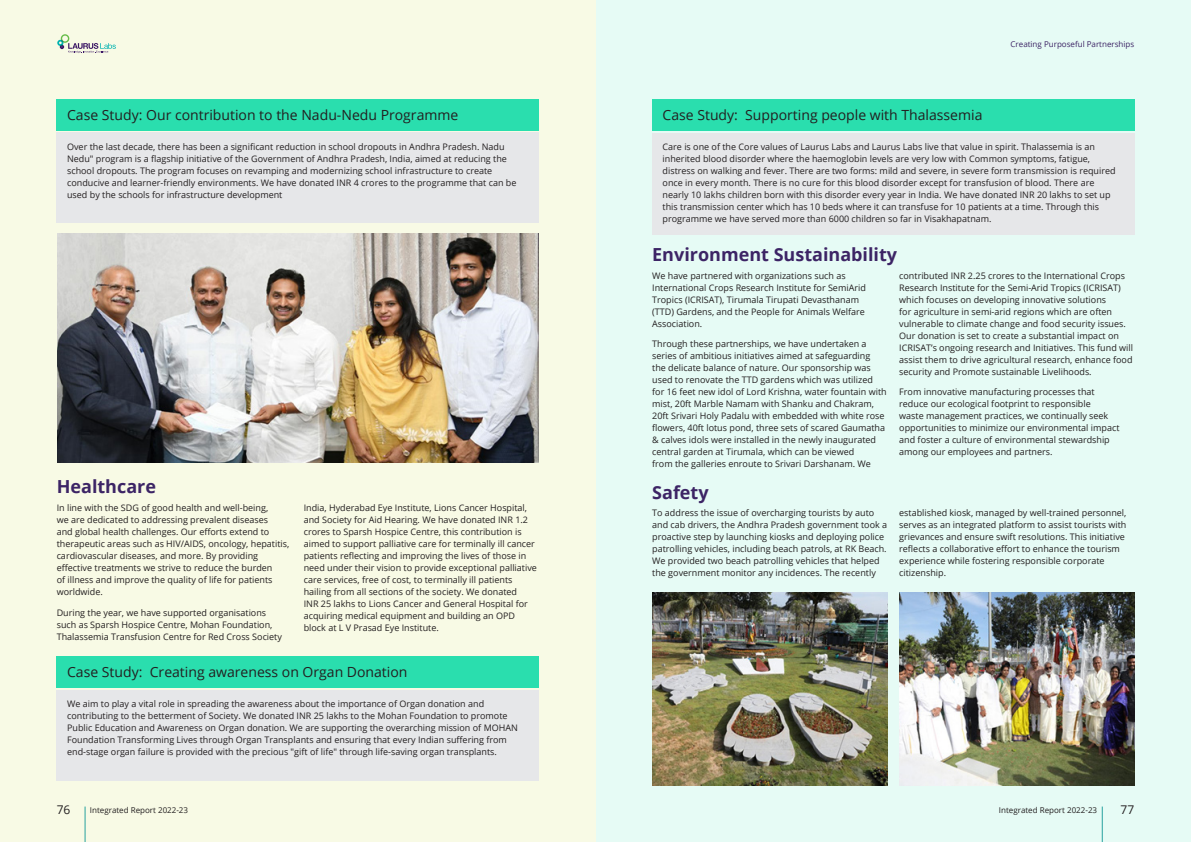
<style>
.page{position:relative;width:1191px;height:842px;background:#fff}
.page>*{position:absolute;margin:0;border:0;box-sizing:border-box;transform-origin:0 0}
.Sub_Heading{font:700 18px "Open Sans";color:#3c2465}
.Sub_Sub_Head{font:14px "Open Sans";color:#231f20}
.t1{font:12px "Open Sans";color:#231f20}
.Body{font:9px/12px "Open Sans";color:#231f20}
.t2{font:8px "Open Sans";color:#231f20}
.t3{font:8px "Open Sans";color:#3c2465}
</style>
<div class="page">
<div style="left:595px;top:0;width:596px;height:842px;background:#e6fbf5"></div>
<div style="left:0;top:0;width:595px;height:842px;background:#f8fae5"></div>
<div style="left:57px;top:99px;width:482px;height:31px;background:#2adeae"></div>
<div style="left:57px;top:656px;width:482px;height:31px;background:#2adeae"></div>
<div style="left:652px;top:99px;width:482px;height:31px;background:#2adeae"></div>
<div style="left:57px;top:133px;width:482px;height:90px;background:#e6e7e9"></div>
<div style="left:57px;top:690px;width:482px;height:90px;background:#e6e7e9"></div>
<div style="left:652px;top:133px;width:482px;height:101px;background:#e6e7e9"></div>
<img style="left:57px;top:233px;width:482px;height:229px">
<img style="left:652px;top:592px;width:235px;height:193px">
<img style="left:899px;top:592px;width:235px;height:193px">
<svg style="left:57px;top:34px;width:59px;height:19px"></svg>
<hr style="left:85px;top:806px;width:1px;height:36px;background:#27a19f">
<hr style="left:1102px;top:806px;width:1px;height:36px;background:#27a19f">
<p class="Sub_Sub_Head" style="left:67px;top:105px;width:393px">Case Study: Our contribution to the Nadu-Nedu Programme</p>
<p class="Body" style="left:67px;top:141px;width:451px">Over the last decade, there has been a significant reduction in school dropouts in Andhra Pradesh. Nadu Nedu" program is a flagship initiative of the Government of Andhra Pradesh, India, aimed at reducing the school dropouts. The program focuses on revamping and modernizing school infrastructure to create conducive and learner-friendly environments. We have donated INR 4 crores to the programme that can be used by the schools for infrastructure development</p>
<p class="Sub_Heading" style="left:57px;top:474px;width:101px">Healthcare</p>
<p class="Body" style="left:57px;top:501px;width:234px">In line with the SDG of good health and well-being,<br>we are dedicated to addressing prevalent diseases<br>and global health challenges. Our efforts extend to therapeutic areas such as HIV/AIDS, oncology, hepatitis, cardiovascular diseases, and more. By providing effective treatments we strive to reduce the burden<br>of illness and improve the quality of life for patients worldwide.</p>
<p class="Body" style="left:57px;top:606px;width:227px">During the year, we have supported organisations such as Sparsh Hospice Centre, Mohan Foundation,<br>Thalassemia Transfusion Centre for Red Cross Society</p>
<p class="Body" style="left:304px;top:501px;width:235px">India, Hyderabad Eye Institute, Lions Cancer Hospital, and Society for Aid Hearing. We have donated INR 1.2 crores to Sparsh Hospice Centre, this contribution is aimed to support palliative care for terminally ill cancer patients reflecting and improving the lives of those in need under their vision to provide exceptional palliative care services, free of cost, to terminally ill patients hailing from all sections of the society. We donated<br>INR 25 lakhs to Lions Cancer and General Hospital for acquiring medical equipment and building an OPD block at L V Prasad Eye Institute.</p>
<p class="Sub_Sub_Head" style="left:67px;top:662px;width:342px">Case Study: Creating awareness on Organ Donation</p>
<p class="Body" style="left:67px;top:698px;width:452px">We aim to play a vital role in spreading the awareness about the importance of Organ donation and contributing to the betterment of Society. We donated INR 25 lakhs to the Mohan Foundation to promote Public Education and Awareness on Organ donation. We are supporting the overarching mission of MOHAN Foundation Transforming Lives through Organ Transplants and ensuring that every Indian suffering from end-stage organ failure is provided with the precious "gift of life" through life-saving organ transplants.</p>
<p class="Sub_Sub_Head" style="left:662px;top:105px;width:321px">Case Study: Supporting people with Thalassemia</p>
<p class="t3" style="left:1010px;top:38px;width:125px">Creating Purposeful Partnerships</p>
<p class="Body" style="left:662px;top:141px;width:454px">Care is one of the Core values of Laurus Labs and Laurus Labs live that value in spirit. Thalassemia is an inherited blood disorder where the haemoglobin levels are very low with Common symptoms, fatigue, distress on walking and fever. There are two forms: mild and severe, in severe form transmission is required once in every month. There is no cure for this blood disorder except for transfusion of blood. There are nearly 10 lakhs children born with this disorder every year in India. We have donated INR 20 lakhs to set up this transmission center which has 10 beds where it can transfuse for 10 patients at a time. Through this programme we have served more than 6000 children so far in Visakhapatnam.</p>
<p class="Sub_Heading" style="left:652px;top:242px;width:246px">Environment Sustainability</p>
<p class="Body" style="left:652px;top:269px;width:215px">We have partnered with organizations such as International Crops Research Institute for SemiArid Tropics (ICRISAT), Tirumala Tirupati Devasthanam (TTD) Gardens, and the People for Animals Welfare Association.</p>
<p class="Body" style="left:652px;top:338px;width:236px">Through these partnerships, we have undertaken a series of ambitious initiatives aimed at safeguarding<br>the delicate balance of nature. Our sponsorship was used to renovate the TTD gardens which was utilized for 16 feet new idol of Lord Krishna, water fountain with mist, 20ft Marble Namam with Shanku and Chakram, 20ft Srivari Holy Padalu with embedded with white rose flowers, 40ft lotus pond, three sets of scared Gaumatha &amp; calves idols were installed in the newly inaugurated central garden at Tirumala, which can be viewed<br>from the galleries enroute to Srivari Darshanam. We</p>
<p class="Body" style="left:899px;top:269px;width:235px">contributed INR 2.25 crores to the International Crops Research Institute for the Semi-Arid Tropics (ICRISAT) which focuses on developing innovative solutions<br>for agriculture in semi-arid regions which are often vulnerable to climate change and food security issues.<br>Our donation is set to create a substantial impact on ICRISAT’s ongoing research and Initiatives. This fund will assist them to drive agricultural research, enhance food security and Promote sustainable Livelihoods.</p>
<p class="Body" style="left:899px;top:386px;width:222px">From innovative manufacturing processes that reduce our ecological footprint to responsible<br>waste management practices, we continually seek opportunities to minimize our environmental impact and foster a culture of environmental stewardship among our employees and partners.</p>
<p class="Sub_Heading" style="left:652px;top:479px;width:58px">Safety</p>
<p class="Body" style="left:652px;top:507px;width:236px">To address the issue of overcharging tourists by auto and cab drivers, the Andhra Pradesh government took a proactive step by launching kiosks and deploying police patrolling vehicles, including beach patrols, at RK Beach.<br>We provided two beach patrolling vehicles that helped the government monitor any incidences. The recently</p>
<p class="Body" style="left:899px;top:507px;width:229px">established kiosk, managed by well-trained personnel, serves as an integrated platform to assist tourists with grievances and ensure swift resolutions. This initiative reflects a collaborative effort to enhance the tourism experience while fostering responsible corporate citizenship.</p>
<h3 class="t1" style="left:57px;top:802px;width:15px">76</h3>
<p class="t2" style="left:90px;top:804px;width:100px">Integrated Report 2022-23</p>
<p class="t2" style="left:999px;top:804px;width:100px">Integrated Report 2022-23</p>
<h3 class="t1" style="left:1120px;top:802px;width:15px">77</h3>
</div>
